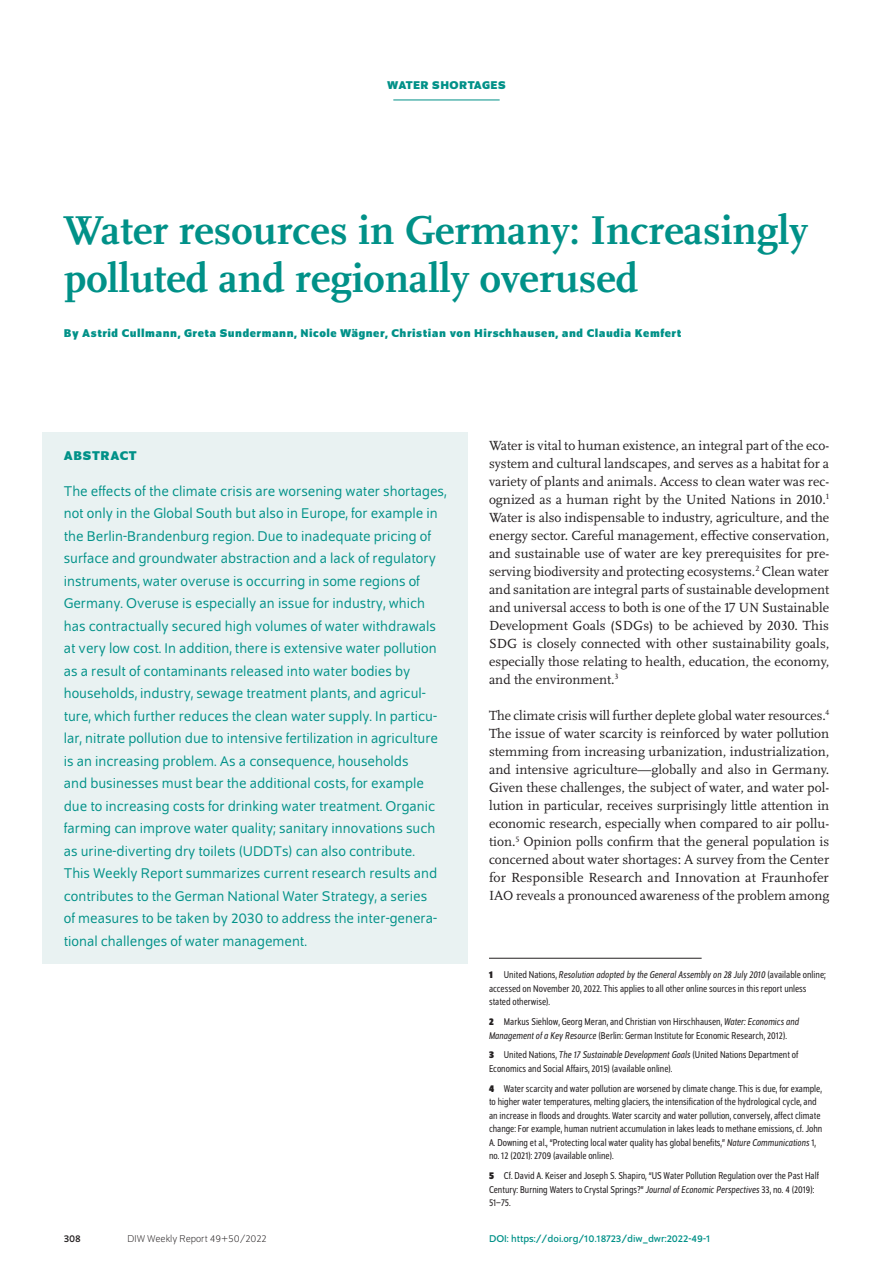
<style>
.page{position:relative;width:893px;height:1263px;background:#fff}
.page>*{position:absolute;margin:0;border:0;box-sizing:border-box;transform-origin:0 0}
.t1{font:700 42px/48px "Scala Pro";color:#009188}
.t2{font:15px/22.5px "Schumpeter Blond";color:#009188}
.t3{font:13.8px/18px "Scala Pro";color:#231f20;text-align:justify}
.t4{font:700 13.5px "Schumpeter";letter-spacing:.05em;color:#009188}
.t5{font:700 12px "Schumpeter";letter-spacing:.04em;color:#009188}
.t6{font:semi-condensed 10.5px/13.5px "Schumpeter Blond";color:#231f20}
.t7{font:10.5px "Schumpeter";color:#009188}
.t8{font:300 10.5px "Schumpeter";color:#231f20}
.t9{font:10.5px "Schumpeter";color:#231f20}
.s1{font-family:"Schumpeter";font-weight:700}
.s2{font-style:italic}
</style>
<div class="page">
<hr style="left:393px;top:100px;width:107px;height:1px;background:#009188">
<div style="left:43px;top:432px;width:425px;height:531px;background:#e9f2f2"></div>
<hr style="left:489px;top:958px;width:213px;height:1px;background:#231f20">
<p class="t5" style="left:387px;top:79px;width:120px">WATER SHORTAGES</p>
<h1 class="t1" style="left:64px;top:203px;width:746px">Water resources in Germany: Increasingly polluted and regionally overused</h1>
<p class="t5" style="left:64px;top:326px;width:619px">By Astrid Cullmann, Greta Sundermann, Nicole Wägner, Christian von Hirschhausen, and Claudia Kemfert</p>
<p class="t4" style="left:64px;top:448px;width:75px">ABSTRACT</p>
<p class="t2" style="left:64px;top:480px;width:384px">The effects of the climate crisis are worsening water shortages, not only in the Global South but also in Europe, for example in the Berlin-Brandenburg region. Due to inadequate pricing of surface and groundwater abstraction and a lack of regulatory instruments, water overuse is occurring in some regions of Germany. Overuse is especially an issue for industry, which has contractually secured high volumes of water withdrawals at very low cost. In addition, there is extensive water pollution as a result of contaminants released into water bodies by households, industry, sewage treatment plants, and agricul&shy;ture, which further reduces the clean water supply. In particu&shy;lar, nitrate pollution due to intensive fertilization in agriculture is an increasing problem. As a consequence, households<br>and businesses must bear the additional costs, for example due to increasing costs for drinking water treatment. Organic farming can improve water quality; sanitary innovations such as urine-diverting dry toilets (UDDTs) can also contribute.<br>This Weekly Report summarizes current research results and contributes to the German National Water Strategy, a series<br>of measures to be taken by 2030 to address the inter-genera&shy;tional challenges of water management.</p>
<p class="t3" style="left:489px;top:436px;width:342px">Water is vital to human existence, an integral part of the eco&shy;system and cultural landscapes, and serves as a habitat for a variety of plants and animals. Access to clean water was rec&shy;ognized as a human right by the United Nations in 2010.<sup>1<br></sup>Water is also indispensable to industry, agriculture, and the energy sector. Careful management, effective conservation, and sustainable use of water are key prerequisites for pre&shy;serving biodiversity and protecting ecosystems.<sup>2</sup> Clean water and sanitation are integral parts of sustainable development and universal access to both is one of the 17 UN Sustainable Development Goals (SDGs) to be achieved by 2030. This SDG is closely connected with other sustainability goals, especially those relating to health, education, the economy, and the environment.<sup>3</sup></p>
<p class="t3" style="left:489px;top:706px;width:342px">The climate crisis will further deplete global water resources.<sup>4<br></sup>The issue of water scarcity is reinforced by water pollution stemming from increasing urbanization, industrialization, and intensive agriculture—globally and also in Germany.<br>Given these challenges, the subject of water, and water pol&shy;lution in particular, receives surprisingly little attention in economic research, especially when compared to air pollu&shy;tion.<sup>5</sup> Opinion polls confirm that the general population is concerned about water shortages: A survey from the Center for Responsible Research and Innovation at Fraunhofer IAO reveals a pronounced awareness of the problem among</p>
<p class="t6" style="left:489px;top:968px;width:338px"><span class="s1">1</span> United Nations, <span class="s2">Resolution adopted by the General Assembly on 28 July 2010</span> (available online; accessed on November 20, 2022. This applies to all other online sources in this report unless stated otherwise).</p>
<p class="t6" style="left:489px;top:1015px;width:312px"><span class="s1">2</span> Markus Siehlow, Georg Meran, and Christian von Hirschhausen, <span class="s2">Water: Economics and<br>Management of a Key Resource</span> (Berlin: German Institute for Economic Research, 2012).</p>
<p class="t6" style="left:489px;top:1048px;width:311px"><span class="s1">3</span> United Nations, <span class="s2">The 17 Sustainable Development Goals</span> (United Nations Department of<br>Economics and Social Affairs, 2015) (available online).</p>
<p class="t6" style="left:489px;top:1082px;width:335px"><span class="s1">4</span> Water scarcity and water pollution are worsened by climate change. This is due, for example, to higher water temperatures, melting glaciers, the intensification of the hydrological cycle, and an increase in floods and droughts. Water scarcity and water pollution, conversely, affect climate change: For example, human nutrient accumulation in lakes leads to methane emissions, cf. John A. Downing et al., “Protecting local water quality has global benefits,” <span class="s2">Nature Communications</span> 1, no. 12 (2021): 2709 (available online).</p>
<p class="t6" style="left:489px;top:1169px;width:331px"><span class="s1">5</span> Cf. David A. Keiser and Joseph S. Shapiro, “US Water Pollution Regulation over the Past Half<br>Century: Burning Waters to Crystal Springs?” <span class="s2">Journal of Economic Perspectives</span> 33, no. 4 (2019):<br>51–75.</p>
<p class="t9" style="left:64px;top:1233px;width:19px">308</p>
<p class="t8" style="left:128px;top:1234px;width:141px">DIW Weekly Report 49+50/2022</p>
<p class="t7" style="left:489px;top:1233px;width:222px">DOI: https://doi.org/10.18723/diw_dwr:2022-49-1</p>
</div>
